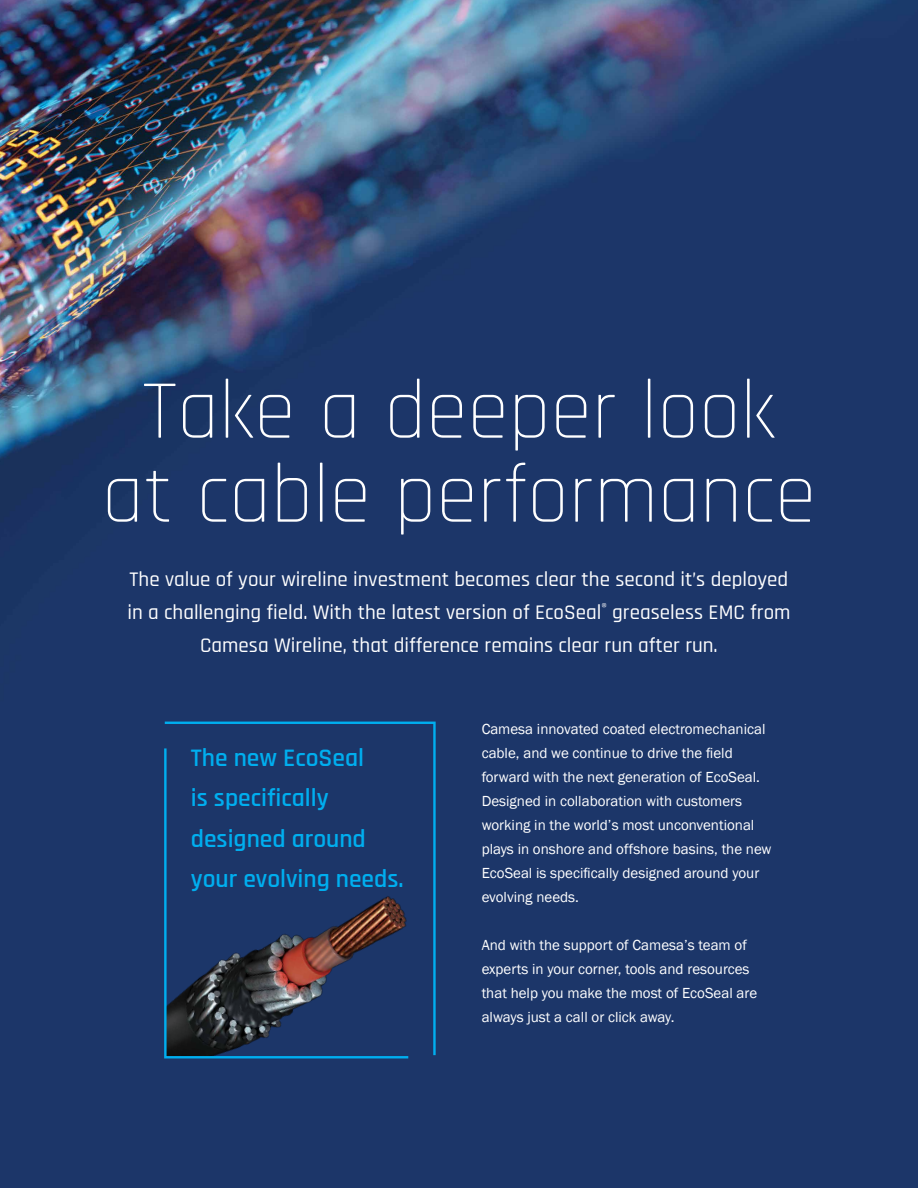
<style>
.page{position:relative;width:918px;height:1188px;background:#fff}
.page>*{position:absolute;margin:0;border:0;box-sizing:border-box;transform-origin:0 0}
.t1{font:300 84px/84px "Rajdhani";color:#fff;text-align:center}
.t2{font:600 25.5px/40.5px "Rajdhani";color:#00aeef}
.t3{font:500 21px/33px "Rajdhani";color:#fff;text-align:center}
.t4{font:15px/24px "Franklin Gothic";color:#fff}
</style>
<div class="page">
<img style="left:0;top:0;width:918px;height:1188px">
<svg style="left:162px;top:720px;width:275px;height:338px;background:#184378"></svg>
<div style="left:411px;top:840px;width:15px;height:217px;background:#1c3669"></div>
<svg style="left:163px;top:746px;width:248px;height:314px;background:#253962"></svg>
<h1 class="t1" style="left:102px;top:372px;width:716px">Take a deeper look at cable performance</h1>
<h3 class="t3" style="left:128px;top:563px;width:664px">The value of your wireline investment becomes clear the second it’s deployed in a challenging field. With the latest version of EcoSeal<sup>®</sup> greaseless EMC from<br>Camesa Wireline, that difference remains clear run after run.</h3>
<h2 class="t2" style="left:191px;top:738px;width:214px">The new EcoSeal<br>is specifically designed around your evolving needs.</h2>
<p class="t4" style="left:482px;top:717px;width:291px">Camesa innovated coated electromechanical cable, and we continue to drive the field forward with the next generation of EcoSeal.<br>Designed in collaboration with customers working in the world’s most unconventional plays in onshore and offshore basins, the new EcoSeal is specifically designed around your evolving needs.</p>
<p class="t4" style="left:482px;top:933px;width:277px">And with the support of Camesa’s team of experts in your corner, tools and resources that help you make the most of EcoSeal are always just a call or click away.</p>
</div>
